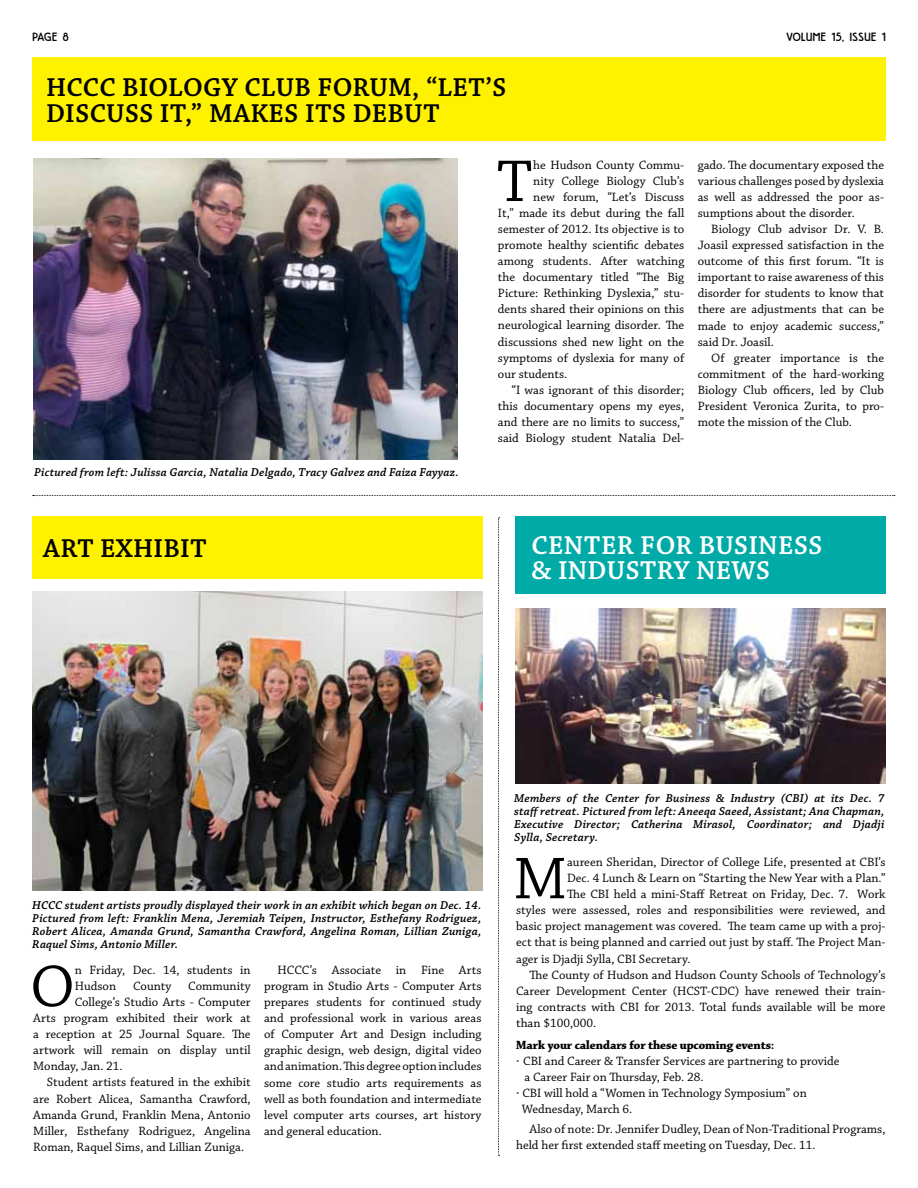
<style>
.page{position:relative;width:918px;height:1188px;background:#fff}
.page>*{position:absolute;margin:0;border:0;box-sizing:border-box;transform-origin:0 0}
.t1{font:62.1px "Chaparral Pro";color:#000}
.t2{font:600 27.3px "Chaparral Pro";letter-spacing:.01em;color:#000}
.t3{font:600 27.3px/25px "Chaparral Pro";letter-spacing:.015em;color:#fff}
.t4{font:12.75px/16px "Chaparral Pro";color:#000;text-align:justify}
.t5{font:12.75px "Chaparral Pro Bold Disp";color:#000}
.t6{font:12px/12.8px "Chaparral Pro Semibold It Capt";letter-spacing:.01em;color:#000;text-align:justify}
.t7{font:12px "DK High Tea";letter-spacing:.04em;color:#000}
.s1{font-family:"Helvetica Neue"}
</style>
<div class="page">
<div style="left:32px;top:57px;width:854px;height:83px;background:#fff200"></div>
<div style="left:32px;top:516px;width:450px;height:63px;background:#fff200"></div>
<div style="left:515px;top:516px;width:371px;height:78px;background:#00aaa6"></div>
<img style="left:33px;top:159px;width:424px;height:300px">
<img style="left:33px;top:592px;width:449px;height:298px">
<svg style="left:498px;top:518px;width:2px;height:638px"></svg>
<svg style="left:33px;top:495px;width:862px;height:1px"></svg>
<img style="left:515px;top:609px;width:370px;height:175px">
<p class="t7" style="left:32px;top:29px;width:38px">PAGE 8</p>
<p class="t7" style="left:786px;top:30px;width:101px">VOLUME 15, ISSUE 1</p>
<h2 class="t2" style="left:46px;top:72px;width:110px">HCCC BIOLOGY</h2>
<h2 class="t2" style="left:244px;top:72px;width:109px">CLUB FORUM</h2>
<h2 class="t2" style="left:412px;top:72px;width:93px">, “LET’S</h2>
<h2 class="t2" style="left:46px;top:97px;width:76px">DISCUSS</h2>
<h2 class="t2" style="left:160px;top:97px;width:160px">IT,” MAKES ITS</h2>
<h2 class="t2" style="left:353px;top:97px;width:70px">DEBUT</h2>
<p class="t6" style="left:34px;top:466px;width:426px">Pictured from left: Julissa Garcia, Natalia Delgado, Tracy Galvez and Faiza Fayyaz.</p>
<h2 class="t2" style="left:43px;top:532px;width:165px">ART EXHIBIT</h2>
<h1 class="t1" style="left:497px;top:147px;width:37px">T</h1>
<p class="t4" style="left:533px;top:157px;width:153px">he Hudson County Commu-</p>
<p class="t4" style="left:533px;top:173px;width:152px">nity College Biology Club’s</p>
<p class="t4" style="left:533px;top:190px;width:152px">new forum, “Let’s Discuss</p>
<p class="t4" style="left:498px;top:206px;width:188px">It,” made its debut during the fall</p>
<p class="t4" style="left:498px;top:222px;width:188px">semester of 2012. Its objective is to</p>
<p class="t4" style="left:498px;top:238px;width:188px">promote healthy scientific debates</p>
<p class="t4" style="left:498px;top:254px;width:188px">among students. After watching</p>
<p class="t4" style="left:498px;top:270px;width:188px">the documentary titled “The Big</p>
<p class="t4" style="left:498px;top:286px;width:188px">Picture: Rethinking Dyslexia,” stu-</p>
<p class="t4" style="left:498px;top:302px;width:188px">dents shared their opinions on this</p>
<p class="t4" style="left:498px;top:318px;width:188px">neurological learning disorder. The</p>
<p class="t4" style="left:498px;top:334px;width:188px">discussions shed new light on the</p>
<p class="t4" style="left:498px;top:350px;width:188px">symptoms of dyslexia for many of</p>
<p class="t4" style="left:498px;top:366px;width:71px">our students.</p>
<p class="t4" style="left:511px;top:382px;width:174px">“I was ignorant of this disorder;</p>
<p class="t4" style="left:498px;top:398px;width:188px">this documentary opens my eyes,</p>
<p class="t4" style="left:498px;top:414px;width:188px">and there are no limits to success,”</p>
<p class="t4" style="left:498px;top:430px;width:188px">said Biology student Natalia Del-</p>
<p class="t4" style="left:698px;top:157px;width:188px">gado. The documentary exposed the various challenges posed by dyslexia as well as addressed the poor as&shy;sumptions about the disorder.</p>
<p class="t4" style="left:698px;top:222px;width:188px;text-indent:14px">Biology Club advisor Dr. V. B.<br>Joasil expressed satisfaction in the outcome of this first forum. “It is important to raise awareness of this disorder for students to know that there are adjustments that can be made to enjoy academic success,” said Dr. Joasil.</p>
<p class="t4" style="left:698px;top:350px;width:188px;text-indent:14px">Of greater importance is the commitment of the hard-working Biology Club officers, led by Club President Veronica Zurita, to pro&shy;mote the mission of the Club.</p>
<h2 class="t3" style="left:531px;top:533px;width:292px">CENTER FOR BUSINESS &amp; INDUSTRY NEWS</h2>
<p class="t6" style="left:32px;top:900px;width:451px">HCCC student artists proudly displayed their work in an exhibit which began on Dec. 14.<br>Pictured from left: Franklin Mena, Jeremiah Teipen, Instructor, Esthefany Rodriguez, Robert Alicea, Amanda Grund, Samantha Crawford, Angelina Roman, Lillian Zuniga, Raquel Sims, Antonio Miller.</p>
<h1 class="t1" style="left:30px;top:952px;width:46px">O</h1>
<p class="t4" style="left:75px;top:963px;width:177px">n Friday, Dec. 14, students in<br>Hudson</p>
<p class="t4" style="left:133px;top:979px;width:40px">County</p>
<p class="t4" style="left:188px;top:979px;width:64px">Community</p>
<p class="t4" style="left:75px;top:995px;width:177px">College’s Studio Arts - Computer</p>
<p class="t4" style="left:33px;top:1011px;width:219px">Arts program exhibited their work at</p>
<p class="t4" style="left:33px;top:1027px;width:219px">a reception at 25 Journal Square. The</p>
<p class="t4" style="left:33px;top:1043px;width:219px">artwork will remain on display until</p>
<p class="t4" style="left:33px;top:1059px;width:91px">Monday, Jan. 21.</p>
<p class="t4" style="left:47px;top:1075px;width:205px">Student artists featured in the exhibit</p>
<p class="t4" style="left:33px;top:1091px;width:219px">are Robert Alicea, Samantha Crawford,</p>
<p class="t4" style="left:33px;top:1107px;width:219px">Amanda Grund, Franklin Mena, Antonio</p>
<p class="t4" style="left:33px;top:1123px;width:219px">Miller, Esthefany Rodriguez, Angelina</p>
<p class="t4" style="left:33px;top:1139px;width:212px">Roman, Raquel Sims, and Lillian Zuniga.</p>
<p class="t4" style="left:264px;top:963px;width:219px;text-indent:14px">HCCC’s Associate in Fine Arts program in Studio Arts - Computer Arts prepares students for continued study and professional work in various areas of Computer Art and Design including graphic design, web design, digital video and animation. This degree option includes some core studio arts requirements as well as both foundation and intermediate level computer arts courses, art history and general education.</p>
<p class="t6" style="left:514px;top:793px;width:372px">Members of the Center for Business &amp; Industry (CBI) at its Dec. 7 staff retreat. Pictured from left: Aneeqa Saeed, Assistant; Ana Chapman, Executive Director; Catherina Mirasol, Coordinator; and Djadji Sylla, Secretary.</p>
<h1 class="t1" style="left:513px;top:844px;width:55px">M</h1>
<p class="t4" style="left:567px;top:855px;width:320px">aureen Sheridan, Director of College Life, presented at CBI’s</p>
<p class="t4" style="left:567px;top:871px;width:320px">Dec. 4 Lunch &amp; Learn on “Starting the New Year with a Plan.”</p>
<p class="t4" style="left:567px;top:887px;width:320px">The CBI held a mini-Staff Retreat on Friday, Dec. 7. Work</p>
<p class="t4" style="left:516px;top:903px;width:371px">styles were assessed, roles and responsibilities were reviewed, and</p>
<p class="t4" style="left:516px;top:919px;width:371px">basic project management was covered. The team came up with a proj-</p>
<p class="t4" style="left:516px;top:935px;width:371px">ect that is being planned and carried out just by staff. The Project Man-</p>
<p class="t4" style="left:516px;top:951px;width:176px">ager is Djadji Sylla, CBI Secretary.</p>
<p class="t4" style="left:530px;top:967px;width:358px">The County of Hudson and Hudson County Schools of Technology’s</p>
<p class="t4" style="left:516px;top:983px;width:371px">Career Development Center (HCST-CDC) have renewed their train-</p>
<p class="t4" style="left:516px;top:999px;width:371px">ing contracts with CBI for 2013. Total funds available will be more</p>
<p class="t4" style="left:516px;top:1015px;width:82px">than $100,000.</p>
<p class="t5" style="left:516px;top:1038px;width:259px">Mark your calendars for these upcoming events:</p>
<p class="t4" style="left:516px;top:1054px;width:325px"><span class="s1">·</span> CBI and Career &amp; Transfer Services are partnering to provide</p>
<p class="t4" style="left:525px;top:1070px;width:181px">a Career Fair on Thursday, Feb. 28.</p>
<p class="t4" style="left:516px;top:1086px;width:292px"><span class="s1">·</span> CBI will hold a “Women in Technology Symposium” on</p>
<p class="t4" style="left:522px;top:1102px;width:112px">Wednesday, March 6.</p>
<p class="t4" style="left:516px;top:1121px;width:371px;text-indent:14px">Also of note: Dr. Jennifer Dudley, Dean of Non-Traditional Programs, held her first extended staff meeting on Tuesday, Dec. 11.</p>
</div>
